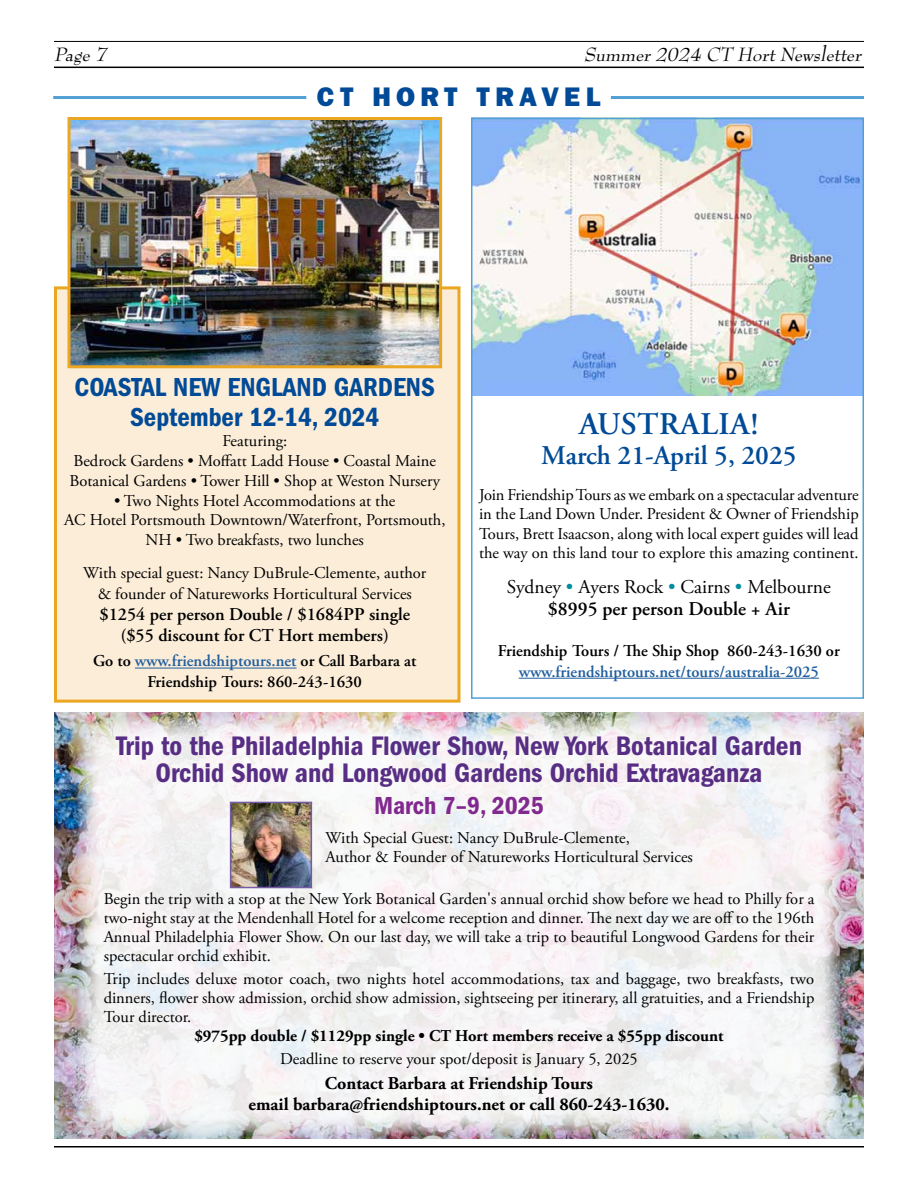
<style>
.page{position:relative;width:918px;height:1188px;background:#fff}
.page>*{position:absolute;margin:0;border:0;box-sizing:border-box;transform-origin:0 0}
.t1{font:600 31.5px "Adobe Garamond Pro";letter-spacing:.015em;color:#004a97}
.t2{font:27.75px/27px "ITC Franklin Gothic Std Dm Cd";color:#572e84;text-align:center}
.t3{font:27px/30px "ITC Franklin Gothic Std Dm Cd";color:#004a97;text-align:center}
.t4{font:600 27px "Adobe Garamond Pro";color:#004a97}
.t5{font:27px "ITC Franklin Gothic Std Hvy";letter-spacing:.2em;color:#004a97}
.t6{font:25.5px "ITC Franklin Gothic Std Dm Cd";color:#81298e}
.t7{font:italic 21px "Bernhard Modern Std";color:#000}
.t8{font:19.5px/22.5px "Adobe Garamond Pro";letter-spacing:-.005em;color:#000;text-align:center}
.t9{font:700 18px/21px "Adobe Garamond Pro";color:#000;text-align:center}
.t10{font:600 18px/21px "Adobe Garamond Pro";color:#000;text-align:center}
.t11{font:16.5px/19.5px "Adobe Garamond Pro";color:#000;text-align:justify}
.t12{font:600 16.5px/21px "Adobe Garamond Pro";color:#000;text-align:center}
.t13{font:700 16.5px "Adobe Garamond Pro";color:#000}
.t14{font:600 16.5px "Adobe Garamond Pro";color:#215e9e}
.s1{color:#215e9e}
.s2{color:#008d9f}
.s3{font-weight:600}
</style>
<div class="page">
<hr style="left:54px;top:1146px;width:810px;height:2px;background:#000">
<img style="left:54px;top:713px;width:810px;height:425px">
<svg style="left:78px;top:717px;width:762px;height:418px;fill:#f5f3f5"></svg>
<img style="left:472px;top:117px;width:391px;height:279px">
<div style="left:471px;top:118px;width:393px;height:581px;border:2px solid #51a0d5"></div>
<hr style="left:519px;top:678px;width:300px;height:1px;background:#215e9e">
<div style="left:54px;top:286px;width:406px;height:417px;background:#fbedd8;border:3px solid #eba721"></div>
<hr style="left:54px;top:41px;width:810px;height:1px;background:#000">
<hr style="left:54px;top:67px;width:810px;height:1px;background:#000">
<hr style="left:135px;top:668px;width:162px;height:1px;background:#215e9e">
<img style="left:72px;top:121px;width:366px;height:243px">
<div style="left:68px;top:117px;width:374px;height:251px;border:3px solid #eba721"></div>
<hr style="left:53px;top:96px;width:253px;height:3px;background:#51a0d5">
<hr style="left:611px;top:96px;width:253px;height:3px;background:#51a0d5">
<img style="left:233px;top:805px;width:76px;height:80px">
<div style="left:230px;top:802px;width:82px;height:86px;border:2px solid #765ba6"></div>
<p class="t7" style="left:54px;top:43px;width:58px">Page 7</p>
<p class="t7" style="left:584px;top:43px;width:283px">Summer2024 CT HortNewsletter</p>
<h3 class="t5" style="left:317px;top:81px;width:285px">CT HORT TRAVEL</h3>
<h3 class="t3" style="left:75px;top:372px;width:362px">COASTAL NEW ENGLAND GARDENS<br>September 12-14, 2024</h3>
<p class="t11" style="left:69px;top:431px;width:372px;line-height:20.2px;text-align:center">Featuring:<br>Bedrock Gardens • Moffatt Ladd House • Coastal Maine<br>Botanical Gardens • Tower Hill • Shop at Weston Nursery</p>
<p class="t11" style="left:64px;top:492px;width:383px;text-align:center">• Two Nights Hotel Accommodations at the<br>AC Hotel Portsmouth Downtown/Waterfront, Portsmouth,<br>NH • Two breakfasts, two lunches</p>
<p class="t11" style="left:83px;top:563px;width:345px;line-height:21px;text-align:center">With special guest: Nancy DuBrule-Clemente, author &amp; founder of Natureworks Horticultural Services</p>
<p class="t10" style="left:100px;top:604px;width:312px">$1254 per person Double / $1684PP single ($55 discount for CT Hort members)</p>
<p class="t12" style="left:93px;top:651px;width:325px">Go to <span class="s1">www.friendshiptours.net</span> or Call Barbara at<br>Friendship Tours: 860-243-1630</p>
<h1 class="t1" style="left:579px;top:405px;width:181px">AUSTRALIA!</h1>
<h3 class="t4" style="left:541px;top:439px;width:257px">March 21-April 5, 2025</h3>
<p class="t11" style="left:479px;top:485px;width:381px">Join Friendship Tours as we embark on a spectacular adventure in the Land Down Under. President &amp; Owner of Friendship Tours, Brett Isaacson, along with local expert guides will lead the way on this land tour to explore this amazing continent.</p>
<p class="t8" style="left:507px;top:576px;width:326px">Sydney <span class="s2">•</span> Ayers Rock <span class="s2">•</span> Cairns <span class="s2">•</span> Melbourne <span class="s3">$8995 per person Double + Air</span></p>
<p class="t12" style="left:498px;top:640px;width:343px">Friendship Tours / The Ship Shop 860-243-1630 or</p>
<p class="t14" style="left:519px;top:662px;width:302px">www.friendshiptours.net/tours/australia-2025</p>
<h2 class="t2" style="left:116px;top:732px;width:687px">Trip to the Philadelphia Flower Show, New York Botanical Garden<br>Orchid Show and Longwood Gardens Orchid Extravaganza</h2>
<h3 class="t6" style="left:374px;top:791px;width:171px">March 7–9, 2025</h3>
<p class="t11" style="left:326px;top:828px;width:369px">With Special Guest: Nancy DuBrule-Clemente,<br>Author &amp; Founder of Natureworks Horticultural Services</p>
<p class="t11" style="left:104px;top:890px;width:712px;line-height:19px">Begin the trip with a stop at the New York Botanical Garden's annual orchid show before we head to Philly for a two-night stay at the Mendenhall Hotel for a welcome reception and dinner. The next day we are off to the 196th Annual Philadelphia Flower Show. On our last day, we will take a trip to beautiful Longwood Gardens for their spectacular orchid exhibit.</p>
<p class="t11" style="left:104px;top:970px;width:712px;line-height:19px">Trip includes deluxe motor coach, two nights hotel accommodations, tax and baggage, two breakfasts, two dinners, flower show admission, orchid show admission, sightseeing per itinerary, all gratuities, and a Friendship Tour director.</p>
<p class="t13" style="left:194px;top:1026px;width:531px">$975pp double / $1129pp single • CT Hort members receive a $55pp discount</p>
<p class="t11" style="left:280px;top:1050px;width:359px">Deadline to reserve your spot/deposit is January 5, 2025</p>
<p class="t9" style="left:249px;top:1073px;width:423px">Contact Barbara at Friendship Tours<br>email barbara@friendshiptours.net or call 860-243-1630.</p>
</div>
